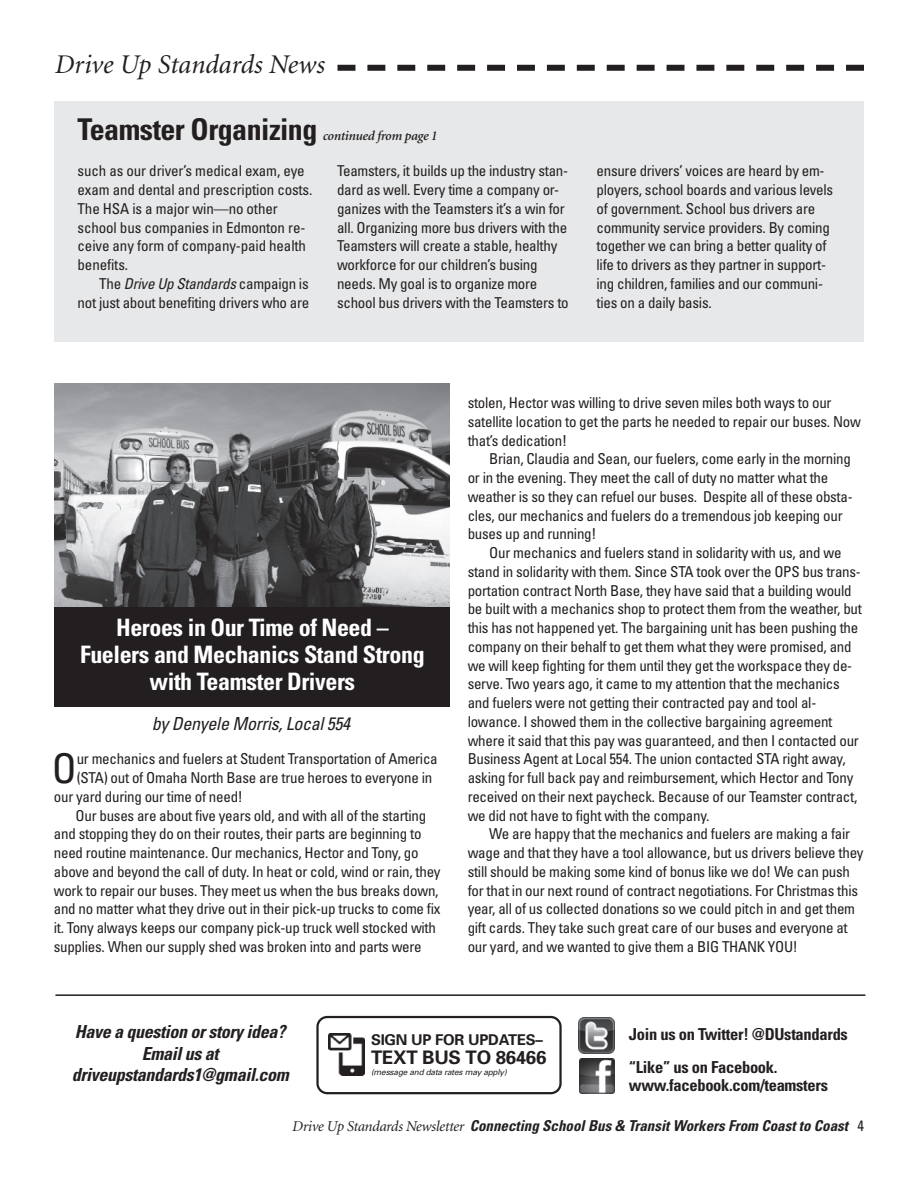
<style>
.page{position:relative;width:918px;height:1188px;background:#fff}
.page>*{position:absolute;margin:0;border:0;box-sizing:border-box;transform-origin:0 0}
.t1{font:condensed 40.95px "Univers";color:#231f20}
.t2{font:700 condensed 30px "Univers";letter-spacing:-.02em;color:#231f20}
.t3{font:italic 27px "Minion";color:#231f20}
.t4{font:700 condensed 24px/27px "Univers";letter-spacing:-.02em;color:#fff;text-align:center}
.t5{font:700 18.6px "Univers";letter-spacing:-.015em;color:#231f20}
.t6{font:italic 700 condensed 18px/21.6px "Univers";letter-spacing:-.02em;color:#231f20;text-align:center}
.t7{font:italic condensed 18px "Univers";letter-spacing:-.02em;color:#231f20}
.t8{font:700 condensed 16.5px/18px "Univers";letter-spacing:-.02em;color:#231f20}
.t9{font:condensed 15px/18.8px "Univers";letter-spacing:-.02em;color:#231f20}
.t10{font:italic 700 condensed 15px "Univers";color:#231f20}
.t11{font:700 14.85px "Univers";letter-spacing:-.015em;color:#231f20}
.t12{font:italic 600 13.5px "Minion";letter-spacing:-.02em;color:#231f20}
.t13{font:italic 8.25px "Univers";letter-spacing:-.02em;color:#231f20}
.s1{font-style:italic}
.s2{font-family:"Minion";font-weight:400;font-stretch:normal}
.s3{font-weight:400;font-style:normal}
</style>
<div class="page">
<div style="left:54px;top:101px;width:810px;height:241px;background:#e7e8e9"></div>
<svg style="left:355px;top:65px;width:480px;height:6px"></svg>
<div style="left:338px;top:65px;width:17px;height:6px;background:#231f20"></div>
<div style="left:846px;top:65px;width:18px;height:6px;background:#231f20"></div>
<img style="left:54px;top:383px;width:395px;height:225px">
<div style="left:54px;top:608px;width:395px;height:99px;background:#231f20"></div>
<svg style="left:316px;top:1016px;width:246px;height:78px"></svg>
<img style="left:329px;top:1034px;width:36px;height:42px">
<img style="left:579px;top:1017px;width:36px;height:36px">
<svg style="left:579px;top:1058px;width:36px;height:36px"></svg>
<img style="left:579px;top:1058px;width:35px;height:35px">
<hr style="left:55px;top:994px;width:810px;height:2px;background:#231f20">
<h3 class="t3" style="left:54px;top:54px;width:272px">Drive Up Standards News</h3>
<h2 class="t2" style="left:78px;top:119px;width:241px">Teamster Organizing</h2>
<p class="t12" style="left:322px;top:131px;width:116px">continued from page 1</p>
<p class="t9" style="left:78px;top:163px;width:236px">such as our driver’s medical exam, eye exam and dental and prescription costs.<br>The HSA is a major win—no other school bus companies in Edmonton re&shy;ceive any form of company-paid health benefits.</p>
<p class="t9" style="left:78px;top:275px;width:233px;text-align:right">The <span class="s1">Drive Up Standards</span> campaign is not just about benefiting drivers who are</p>
<p class="t9" style="left:337px;top:163px;width:233px">Teamsters, it builds up the industry stan&shy;dard as well. Every time a company or&shy;ganizes with the Teamsters it’s a win for all. Organizing more bus drivers with the Teamsters will create a stable, healthy workforce for our children’s busing needs. My goal is to organize more school bus drivers with the Teamsters to</p>
<p class="t9" style="left:597px;top:163px;width:238px">ensure drivers’ voices are heard by em&shy;ployers, school boards and various levels of government. School bus drivers are community service providers. By coming together we can bring a better quality of life to drivers as they partner in support&shy;ing children, families and our communi&shy;ties on a daily basis.</p>
<h3 class="t4" style="left:80px;top:616px;width:346px">Heroes in Our Time of Need –<br>Fuelers and Mechanics Stand Strong with Teamster Drivers</h3>
<p class="t7" style="left:152px;top:717px;width:200px">by Denyele Morris, Local 554</p>
<h1 class="t1" style="left:52px;top:754px;width:27px">O</h1>
<p class="t9" style="left:77px;top:751px;width:363px">ur mechanics and fuelers at Student Transportation of America</p>
<p class="t9" style="left:77px;top:770px;width:357px">(STA) out of Omaha North Base are true heroes to everyone in</p>
<p class="t9" style="left:54px;top:788px;width:190px">our yard during our time of need!</p>
<p class="t9" style="left:76px;top:807px;width:352px">Our buses are about five years old, and with all of the starting</p>
<p class="t9" style="left:54px;top:826px;width:369px">and stopping they do on their routes, their parts are beginning to</p>
<p class="t9" style="left:54px;top:845px;width:366px">need routine maintenance. Our mechanics, Hector and Tony, go</p>
<p class="t9" style="left:54px;top:863px;width:388px">above and beyond the call of duty. In heat or cold, wind or rain, they</p>
<p class="t9" style="left:54px;top:882px;width:386px">work to repair our buses. They meet us when the bus breaks down,</p>
<p class="t9" style="left:54px;top:901px;width:388px">and no matter what they drive out in their pick-up trucks to come fix</p>
<p class="t9" style="left:54px;top:920px;width:384px">it. Tony always keeps our company pick-up truck well stocked with</p>
<p class="t9" style="left:54px;top:938px;width:370px">supplies. When our supply shed was broken into and parts were</p>
<p class="t9" style="left:468px;top:395px;width:395px">stolen, Hector was willing to drive seven miles both ways to our satellite location to get the parts he needed to repair our buses. Now that’s dedication!</p>
<p class="t9" style="left:468px;top:451px;width:387px;text-indent:22px">Brian, Claudia and Sean, our fuelers, come early in the morning or in the evening. They meet the call of duty no matter what the weather is so they can refuel our buses. Despite all of these obsta&shy;cles, our mechanics and fuelers do a tremendous job keeping our buses up and running!</p>
<p class="t9" style="left:468px;top:545px;width:396px;text-indent:22px">Our mechanics and fuelers stand in solidarity with us, and we stand in solidarity with them. Since STA took over the OPS bus trans&shy;portation contract North Base, they have said that a building would be built with a mechanics shop to protect them from the weather, but this has not happened yet. The bargaining unit has been pushing the company on their behalf to get them what they were promised, and we will keep fighting for them until they get the workspace they de&shy;serve. Two years ago, it came to my attention that the mechanics and fuelers were not getting their contracted pay and tool al&shy;lowance. I showed them in the collective bargaining agreement where it said that this pay was guaranteed, and then I contacted our Business Agent at Local 554. The union contacted STA right away, asking for full back pay and reimbursement, which Hector and Tony received on their next paycheck. Because of our Teamster contract, we did not have to fight with the company.</p>
<p class="t9" style="left:468px;top:826px;width:397px;text-indent:22px">We are happy that the mechanics and fuelers are making a fair wage and that they have a tool allowance, but us drivers believe they still should be making some kind of bonus like we do! We can push for that in our next round of contract negotiations. For Christmas this year, all of us collected donations so we could pitch in and get them gift cards. They take such great care of our buses and everyone at our yard, and we wanted to give them a BIG THANK YOU!</p>
<p class="t6" style="left:72px;top:1022px;width:218px">Have a question or story idea?<br>Email us at driveupstandards1@gmail.com</p>
<p class="t8" style="left:629px;top:1027px;width:221px">Join us on Twitter! @DUstandards</p>
<p class="t11" style="left:371px;top:1034px;width:173px">SIGN UP FOR UPDATES–</p>
<p class="t5" style="left:371px;top:1051px;width:177px">TEXT BUS TO 86466</p>
<p class="t13" style="left:371px;top:1069px;width:137px">(message and data rates may apply)</p>
<p class="t8" style="left:629px;top:1060px;width:201px">“Like” us on Facebook. www.facebook.com/teamsters</p>
<p class="t10" style="left:292px;top:1120px;width:574px"><span class="s2">Drive Up Standards Newsletter</span> Connecting School Bus &amp; Transit Workers From Coast to Coast <span class="s3">4</span></p>
</div>
